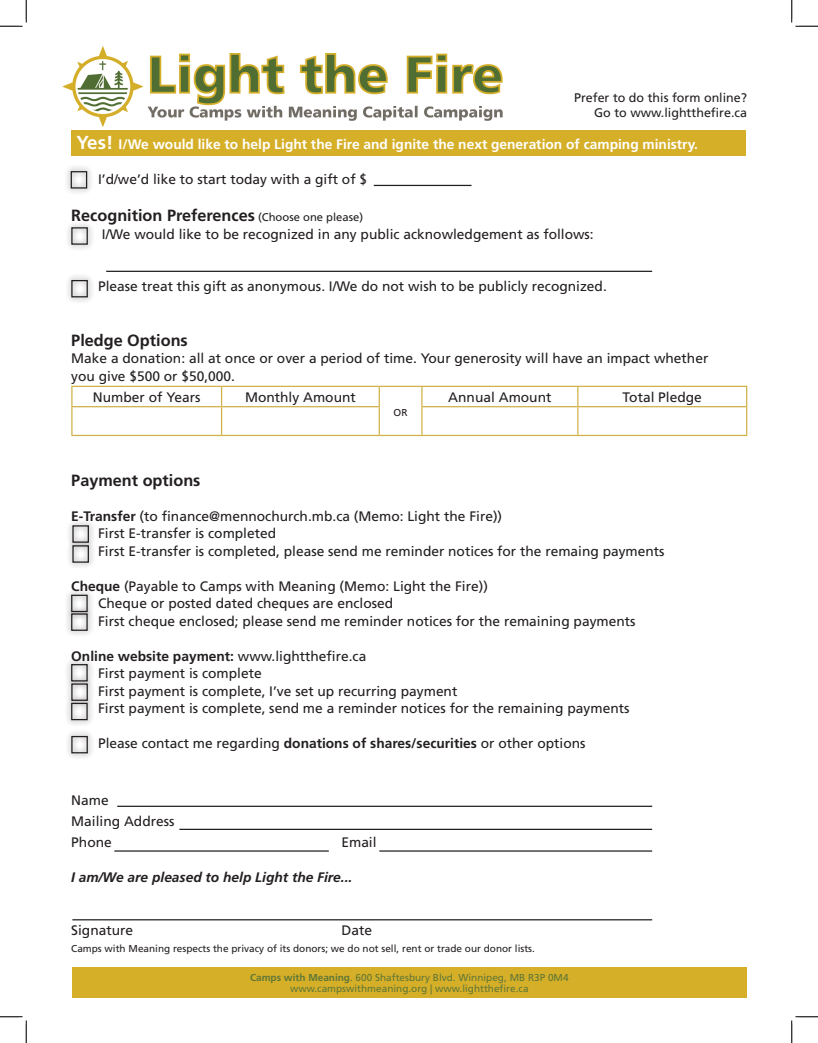
<style>
.page{position:relative;width:818px;height:1043px;background:#fff}
.page>*{position:absolute;margin:0;border:0;box-sizing:border-box;transform-origin:0 0}
.Paragraph_Style_1{font:700 16.25px "Frutiger LT Std";color:#231f20}
.t1{font:13.75px/17.5px "Frutiger LT Std";color:#231f20}
.t2{font:700 13.75px "Frutiger LT Std";color:#fff}
.t3{font:700 13.75px "Frutiger LT Std";color:#231f20}
.t4{font:italic 700 13.75px "Frutiger LT Std";color:#231f20}
.t5{font:12.5px "Frutiger LT Std";color:#231f20}
.t6{font:10px "Frutiger LT Std";color:#5f7735}
.t7{font:10px "Frutiger LT Std";color:#231f20}
.s1{font-size:18.75px}
.s2{font-weight:400;font-size:11.25px}
.s3{font-weight:700}
.s4{font-weight:400}
</style>
<div class="page">
<div style="left:71px;top:131px;width:675px;height:25px;background:#d6af29"></div>
<hr style="left:71px;top:386px;width:150px;height:1px;background:#d0b148">
<hr style="left:221px;top:386px;width:158px;height:1px;background:#d0b148">
<hr style="left:379px;top:386px;width:43px;height:1px;background:#d0b148">
<svg style="left:378px;top:387px;width:2px;height:19px"></svg>
<hr style="left:422px;top:386px;width:155px;height:1px;background:#d0b148">
<hr style="left:578px;top:386px;width:169px;height:1px;background:#d0b148">
<hr style="left:71px;top:406px;width:150px;height:1px;background:#d0b148">
<svg style="left:71px;top:387px;width:1px;height:48px"></svg>
<hr style="left:221px;top:406px;width:159px;height:1px;background:#d0b148">
<svg style="left:221px;top:387px;width:1px;height:48px"></svg>
<hr style="left:378px;top:407px;width:2px;height:28px;background:#d0b148">
<hr style="left:421px;top:406px;width:156px;height:1px;background:#d0b148">
<svg style="left:421px;top:387px;width:1px;height:48px"></svg>
<hr style="left:578px;top:406px;width:169px;height:1px;background:#d0b148">
<svg style="left:577px;top:387px;width:1px;height:48px"></svg>
<svg style="left:746px;top:387px;width:1px;height:48px"></svg>
<hr style="left:71px;top:435px;width:150px;height:1px;background:#d0b148">
<hr style="left:221px;top:435px;width:158px;height:1px;background:#d0b148">
<hr style="left:379px;top:435px;width:43px;height:1px;background:#d0b148">
<hr style="left:422px;top:435px;width:155px;height:1px;background:#d0b148">
<hr style="left:578px;top:435px;width:169px;height:1px;background:#d0b148">
<div style="left:64px;top:165px;width:30px;height:30px;background:#231f20;opacity:.75"></div>
<div style="left:71px;top:171px;width:16px;height:17px;border:1px solid #231f20"></div>
<div style="left:65px;top:273px;width:29px;height:31px;background:#231f20;opacity:.75"></div>
<div style="left:71px;top:280px;width:17px;height:17px;border:1px solid #231f20"></div>
<div style="left:65px;top:221px;width:29px;height:30px;background:#231f20;opacity:.75"></div>
<div style="left:71px;top:227px;width:17px;height:18px;border:1px solid #231f20"></div>
<hr style="left:106px;top:271px;width:546px;height:1px;background:#231f20">
<hr style="left:374px;top:185px;width:97px;height:1px;background:#231f20">
<hr style="left:117px;top:805px;width:535px;height:2px;background:#231f20">
<hr style="left:72px;top:919px;width:580px;height:1px;background:#231f20">
<hr style="left:179px;top:828px;width:473px;height:2px;background:#231f20">
<hr style="left:114px;top:850px;width:215px;height:1px;background:#231f20">
<hr style="left:379px;top:850px;width:273px;height:1px;background:#231f20">
<div style="left:65px;top:696px;width:29px;height:30px;background:#231f20;opacity:.75"></div>
<div style="left:71px;top:702px;width:17px;height:18px;border:1px solid #231f20"></div>
<div style="left:65px;top:657px;width:29px;height:31px;background:#231f20;opacity:.75"></div>
<div style="left:71px;top:664px;width:17px;height:17px;border:1px solid #231f20"></div>
<div style="left:65px;top:607px;width:29px;height:30px;background:#231f20;opacity:.75"></div>
<div style="left:71px;top:613px;width:17px;height:18px;border:1px solid #231f20"></div>
<div style="left:65px;top:588px;width:29px;height:30px;background:#231f20;opacity:.75"></div>
<div style="left:71px;top:594px;width:17px;height:18px;border:1px solid #231f20"></div>
<div style="left:66px;top:539px;width:29px;height:30px;background:#231f20;opacity:.75"></div>
<div style="left:72px;top:545px;width:17px;height:17px;border:1px solid #231f20"></div>
<div style="left:66px;top:519px;width:29px;height:30px;background:#231f20;opacity:.75"></div>
<div style="left:72px;top:525px;width:17px;height:17px;border:1px solid #231f20"></div>
<div style="left:65px;top:729px;width:29px;height:30px;background:#231f20;opacity:.75"></div>
<div style="left:71px;top:736px;width:17px;height:17px;border:1px solid #231f20"></div>
<div style="left:65px;top:677px;width:29px;height:30px;background:#231f20;opacity:.75"></div>
<div style="left:71px;top:683px;width:17px;height:18px;border:1px solid #231f20"></div>
<img style="left:62px;top:46px;width:441px;height:81px">
<div style="left:72px;top:967px;width:674px;height:30px;background:#d6af29"></div>
<svg style="left:0;top:0;width:27px;height:27px"></svg>
<svg style="left:0;top:1016px;width:27px;height:26px"></svg>
<svg style="left:791px;top:0;width:27px;height:27px"></svg>
<svg style="left:791px;top:1016px;width:27px;height:26px"></svg>
<p class="t5" style="left:574px;top:91px;width:174px">Prefer to do this form online?</p>
<p class="t5" style="left:594px;top:106px;width:154px">Go to www.lightthefire.ca</p>
<p class="t2" style="left:76px;top:136px;width:622px"><span class="s1">Yes!</span> I/We would like to help Light the Fire and ignite the next generation of camping ministry.</p>
<p class="t1" style="left:98px;top:171px;width:270px">I’d/we’d like to start today with a gift of $</p>
<p class="Paragraph_Style_1" style="left:71px;top:206px;width:293px">Recognition Preferences <span class="s2">(Choose one please)</span></p>
<p class="t1" style="left:102px;top:225px;width:493px">I/We would like to be recognized in any public acknowledgement as follows:</p>
<p class="t1" style="left:98px;top:278px;width:510px">Please treat this gift as anonymous. I/We do not wish to be publicly recognized.</p>
<p class="Paragraph_Style_1" style="left:71px;top:330px;width:118px">Pledge Options</p>
<p class="t1" style="left:71px;top:350px;width:638px">Make a donation: all at once or over a period of time. Your generosity will have an impact whether you give $500 or $50,000.</p>
<p class="t1" style="left:93px;top:388px;width:109px">Number of Years</p>
<p class="t1" style="left:245px;top:388px;width:112px">Monthly Amount</p>
<p class="t7" style="left:393px;top:407px;width:15px">OR</p>
<p class="t1" style="left:448px;top:388px;width:105px">Annual Amount</p>
<p class="t1" style="left:622px;top:388px;width:81px">Total Pledge</p>
<p class="Paragraph_Style_1" style="left:71px;top:470px;width:131px">Payment options</p>
<p class="t1" style="left:71px;top:507px;width:432px"><span class="s3">E-Transfer</span> (to finance@mennochurch.mb.ca (Memo: Light the Fire))</p>
<p class="t1" style="left:98px;top:524px;width:180px">First E-transfer is completed</p>
<p class="t1" style="left:98px;top:542px;width:568px">First E-transfer is completed, please send me reminder notices for the remaing payments</p>
<p class="t1" style="left:71px;top:577px;width:418px"><span class="s3">Cheque</span> (Payable to Camps with Meaning (Memo: Light the Fire))</p>
<p class="t1" style="left:98px;top:594px;width:296px">Cheque or posted dated cheques are enclosed</p>
<p class="t1" style="left:98px;top:612px;width:539px">First cheque enclosed; please send me reminder notices for the remaining payments</p>
<p class="t3" style="left:71px;top:648px;width:296px">Online website payment: <span class="s4">www.lightthefire.ca</span></p>
<p class="t1" style="left:98px;top:664px;width:165px">First payment is complete</p>
<p class="t1" style="left:98px;top:682px;width:361px">First payment is complete, I’ve set up recurring payment</p>
<p class="t1" style="left:98px;top:699px;width:533px">First payment is complete, send me a reminder notices for the remaining payments</p>
<p class="t1" style="left:98px;top:734px;width:489px">Please contact me regarding <span class="s3">donations of shares/securities</span> or other options</p>
<p class="t1" style="left:71px;top:791px;width:39px">Name</p>
<p class="t1" style="left:71px;top:812px;width:105px">Mailing Address</p>
<p class="t1" style="left:71px;top:833px;width:42px">Phone</p>
<p class="t1" style="left:341px;top:833px;width:37px">Email</p>
<p class="t4" style="left:71px;top:869px;width:282px">I am/We are pleased to help Light the Fire...</p>
<p class="t1" style="left:71px;top:921px;width:63px">Signature</p>
<p class="t1" style="left:341px;top:921px;width:32px">Date</p>
<p class="t7" style="left:71px;top:942px;width:465px">Camps with Meaning respects the privacy of its donors; we do not sell, rent or trade our donor lists.</p>
<p class="t6" style="left:250px;top:971px;width:320px"><span class="s3">Camps with Meaning</span>. 600 Shaftesbury Blvd. Winnipeg, MB R3P 0M4</p>
<p class="t6" style="left:290px;top:982px;width:240px">www.campswithmeaning.org | www.lightthefire.ca</p>
</div>
